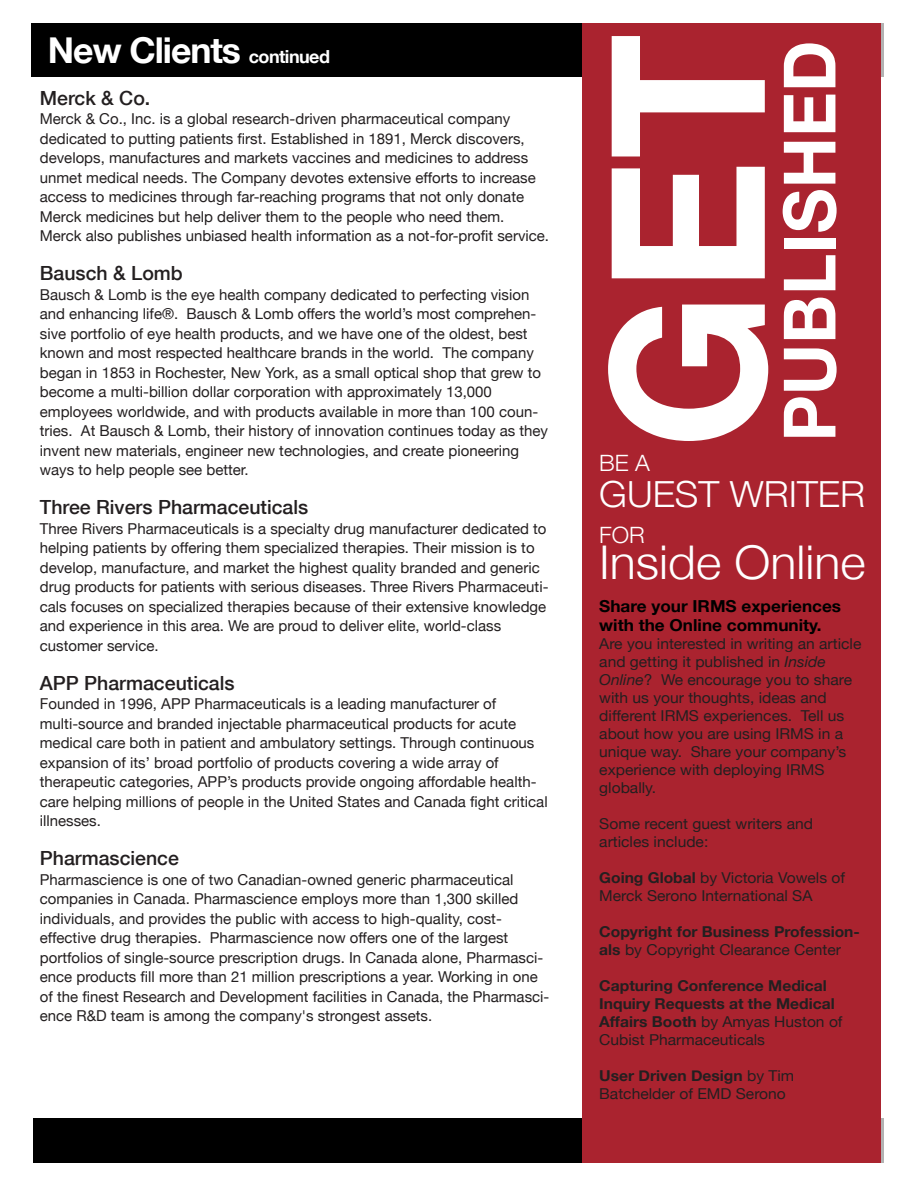
<style>
.page{position:relative;width:918px;height:1188px;background:#fff}
.page>*{position:absolute;margin:0;border:0;box-sizing:border-box;transform-origin:0 0}
.t1{font:700 214.5px "Helvetica Neue";color:#fff;scale:.96 1}
.t2{font:700 72.3px "Helvetica Neue";color:#fff;scale:.96 1}
.t3{font:300 46.5px "Helvetica Neue";color:#fff;scale:1.04 1}
.t4{font:300 36px "Helvetica Neue";color:#fff;scale:1.04 1}
.t5{font:700 35.55px "Helvetica Neue";letter-spacing:-.03em;color:#fff}
.t6{font:300 22.5px "Helvetica Neue";color:#fff;scale:1.04 1}
.t7{font:500 19.5px "Helvetica Neue";color:#231f20}
.t8{font:700 16.5px/19.8px "Helvetica Neue";color:#000;scale:1.04 1}
.t9{font:15px/19.5px "Helvetica Neue";color:#231f20}
.t10{font:15px/18px "Helvetica Neue";color:#231f20;scale:1.04 1}
.t11{font:700 15px/18px "Helvetica Neue";color:#231f20;scale:1.04 1}
.s1{font-size:18px}
.s2{font-style:italic}
.s3{font-weight:700}
.s4{font-weight:400}
</style>
<div class="page">
<div style="left:33px;top:1118px;width:549px;height:44px;background:#000"></div>
<div style="left:32px;top:23px;width:550px;height:53px;background:#000"></div>
<div style="left:582px;top:23px;width:298px;height:1139px;background:#aa232f"></div>
<h3 class="t5" style="left:48px;top:28px;width:284px">New Clients <span class="s1">continued</span></h3>
<h3 class="t7" style="left:40px;top:86px;width:112px">Merck &amp; Co.</h3>
<p class="t9" style="left:40px;top:109px;width:511px">Merck &amp; Co., Inc. is a global research-driven pharmaceutical company dedicated to putting patients first. Established in 1891, Merck discovers, develops, manufactures and markets vaccines and medicines to address unmet medical needs. The Company devotes extensive efforts to increase access to medicines through far-reaching programs that not only donate Merck medicines but help deliver them to the people who need them.<br>Merck also publishes unbiased health information as a not-for-profit service.</p>
<h3 class="t7" style="left:40px;top:262px;width:145px">Bausch &amp; Lomb</h3>
<p class="t9" style="left:40px;top:284px;width:510px">Bausch &amp; Lomb is the eye health company dedicated to perfecting vision and enhancing life®. Bausch &amp; Lomb offers the world’s most comprehen&shy;sive portfolio of eye health products, and we have one of the oldest, best known and most respected healthcare brands in the world. The company began in 1853 in Rochester, New York, as a small optical shop that grew to become a multi-billion dollar corporation with approximately 13,000 employees worldwide, and with products available in more than 100 coun&shy;tries. At Bausch &amp; Lomb, their history of innovation continues today as they invent new materials, engineer new technologies, and create pioneering ways to help people see better.</p>
<h3 class="t7" style="left:40px;top:496px;width:270px">Three Rivers Pharmaceuticals</h3>
<p class="t9" style="left:40px;top:518px;width:510px">Three Rivers Pharmaceuticals is a specialty drug manufacturer dedicated to helping patients by offering them specialized therapies. Their mission is to develop, manufacture, and market the highest quality branded and generic drug products for patients with serious diseases. Three Rivers Pharmaceuti&shy;cals focuses on specialized therapies because of their extensive knowledge and experience in this area. We are proud to deliver elite, world-class customer service.</p>
<h3 class="t7" style="left:40px;top:671px;width:196px">APP Pharmaceuticals</h3>
<p class="t9" style="left:40px;top:694px;width:509px">Founded in 1996, APP Pharmaceuticals is a leading manufacturer of multi-source and branded injectable pharmaceutical products for acute medical care both in patient and ambulatory settings. Through continuous expansion of its’ broad portfolio of products covering a wide array of therapeutic categories, APP’s products provide ongoing affordable health&shy;care helping millions of people in the United States and Canada fight critical illnesses.</p>
<h3 class="t7" style="left:40px;top:847px;width:141px">Pharmascience</h3>
<p class="t9" style="left:40px;top:869px;width:511px">Pharmascience is one of two Canadian-owned generic pharmaceutical companies in Canada. Pharmascience employs more than 1,300 skilled individuals, and provides the public with access to high-quality, cost&shy;effective drug therapies. Pharmascience now offers one of the largest portfolios of single-source prescription drugs. In Canada alone, Pharmasci&shy;ence products fill more than 21 million prescriptions a year. Working in one of the finest Research and Development facilities in Canada, the Pharmasci&shy;ence R&amp;D team is among the company's strongest assets.</p>
<h1 class="t1" style="left:556px;top:449px;width:434px;rotate:-90deg">GET</h1>
<h2 class="t2" style="left:765px;top:442px;width:419px;rotate:-90deg">PUBLISHED</h2>
<h3 class="t6" style="left:599px;top:449px;width:50px">BE A</h3>
<h3 class="t4" style="left:599px;top:472px;width:257px">GUEST WRITER</h3>
<h3 class="t6" style="left:599px;top:521px;width:45px">FOR</h3>
<h3 class="t3" style="left:599px;top:534px;width:258px">Inside Online</h3>
<p class="t8" style="left:599px;top:595px;width:234px">Share your IRMS experiences with the Online community.</p>
<p class="t10" style="left:599px;top:635px;width:254px">Are you interested in writing an article and getting it published in <span class="s2">Inside<br>Online</span>? We encourage you to share with us your thoughts, ideas and different IRMS experiences. Tell us about how you are using IRMS in a unique way. Share your company’s experience with deploying IRMS globally.</p>
<p class="t10" style="left:599px;top:815px;width:207px">Some recent guest writers and articles include:</p>
<p class="t10" style="left:599px;top:869px;width:238px"><span class="s3">Going Global</span> by Victoria Vowels of<br>Merck Serono International SA</p>
<p class="t11" style="left:599px;top:923px;width:252px">Copyright for Business Profession&shy;als <span class="s4">by Copyright Clearance Center</span></p>
<p class="t11" style="left:599px;top:977px;width:235px">Capturing Conference Medical<br>Inquiry Requests at the Medical<br>Affairs Booth <span class="s4">by Amyas Huston of<br>Cubist Pharmaceuticals</span></p>
<p class="t10" style="left:599px;top:1067px;width:189px"><span class="s3">User Driven Design</span> by Tim<br>Batchelder of EMD Serono</p>
</div>
